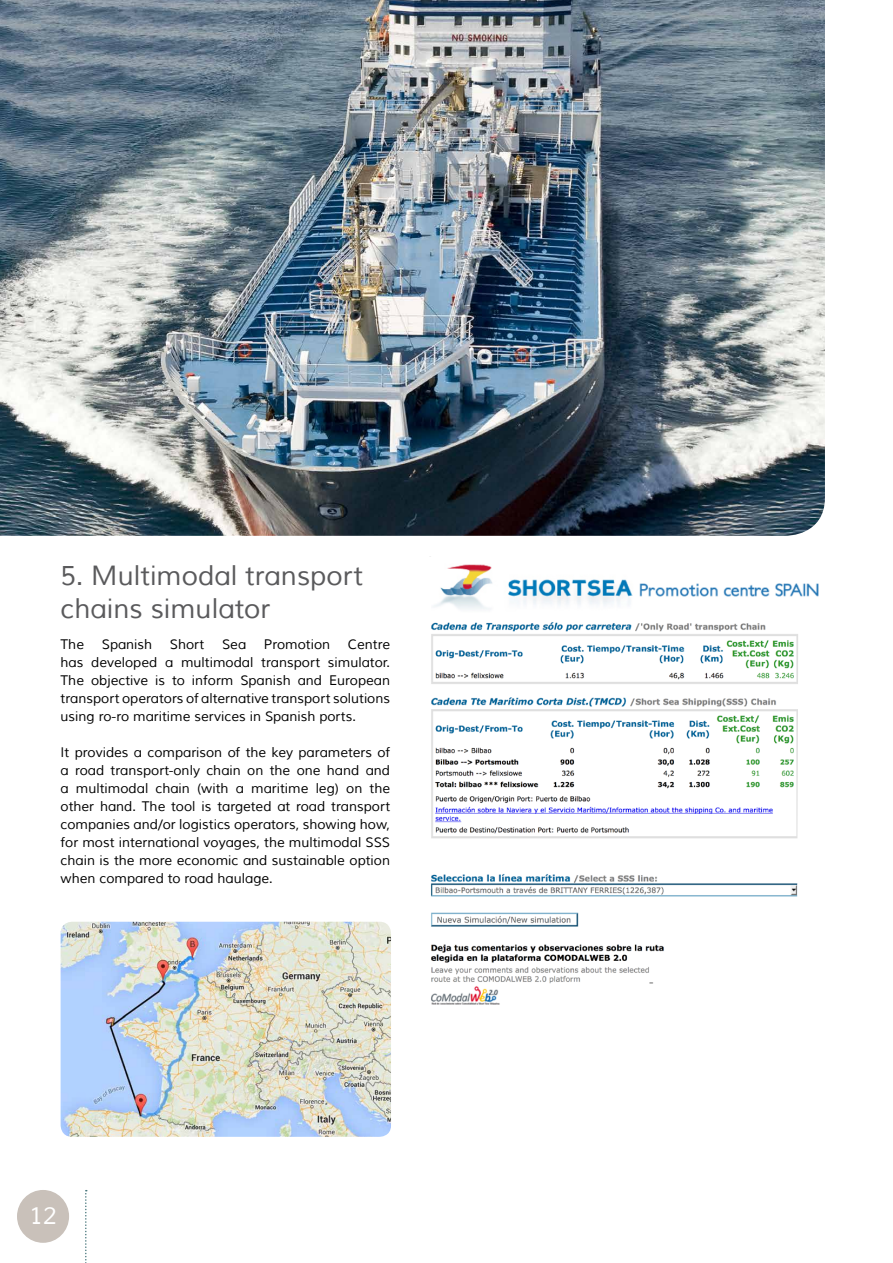
<style>
.page{position:relative;width:893px;height:1263px;background:#fff}
.page>*{position:absolute;margin:0;border:0;box-sizing:border-box;transform-origin:0 0}
.t1{font:27px/33px "Muli";color:#5a5a5c}
.t2{font:24px "Muli";color:#fff}
.t3{font:13.5px/18px "Muli";color:#000;text-align:justify}
</style>
<div class="page">
<svg style="left:85px;top:1190px;width:2px;height:73px"></svg>
<div style="left:17px;top:1190px;width:52px;height:53px;background:#c9c1ba;border-radius:50%"></div>
<img style="left:0;top:0;width:825px;height:536px">
<img style="left:430px;top:556px;width:389px;height:449px">
<img style="left:61px;top:922px;width:330px;height:215px">
<h1 class="t1" style="left:61px;top:560px;width:304px">5. Multimodal transport chains simulator</h1>
<p class="t3" style="left:61px;top:636px;width:25px">The</p>
<p class="t3" style="left:102px;top:636px;width:52px">Spanish</p>
<p class="t3" style="left:170px;top:636px;width:36px">Short</p>
<p class="t3" style="left:222px;top:636px;width:26px">Sea</p>
<p class="t3" style="left:264px;top:636px;width:68px">Promotion</p>
<p class="t3" style="left:61px;top:636px;width:331px;text-indent:287px">Centre has developed a multimodal transport simulator.<br>The objective is to inform Spanish and European transport operators of alternative transport solutions using ro-ro maritime services in Spanish ports.</p>
<p class="t3" style="left:61px;top:744px;width:331px">It provides a comparison of the key parameters of a road transport-only chain on the one hand and a multimodal chain (with a maritime leg) on the other hand. The tool is targeted at road transport companies and/or logistics operators, showing how, for most international voyages, the multimodal SSS chain is the more economic and sustainable option when compared to road haulage.</p>
<h2 class="t2" style="left:29px;top:1201px;width:29px">12</h2>
</div>
